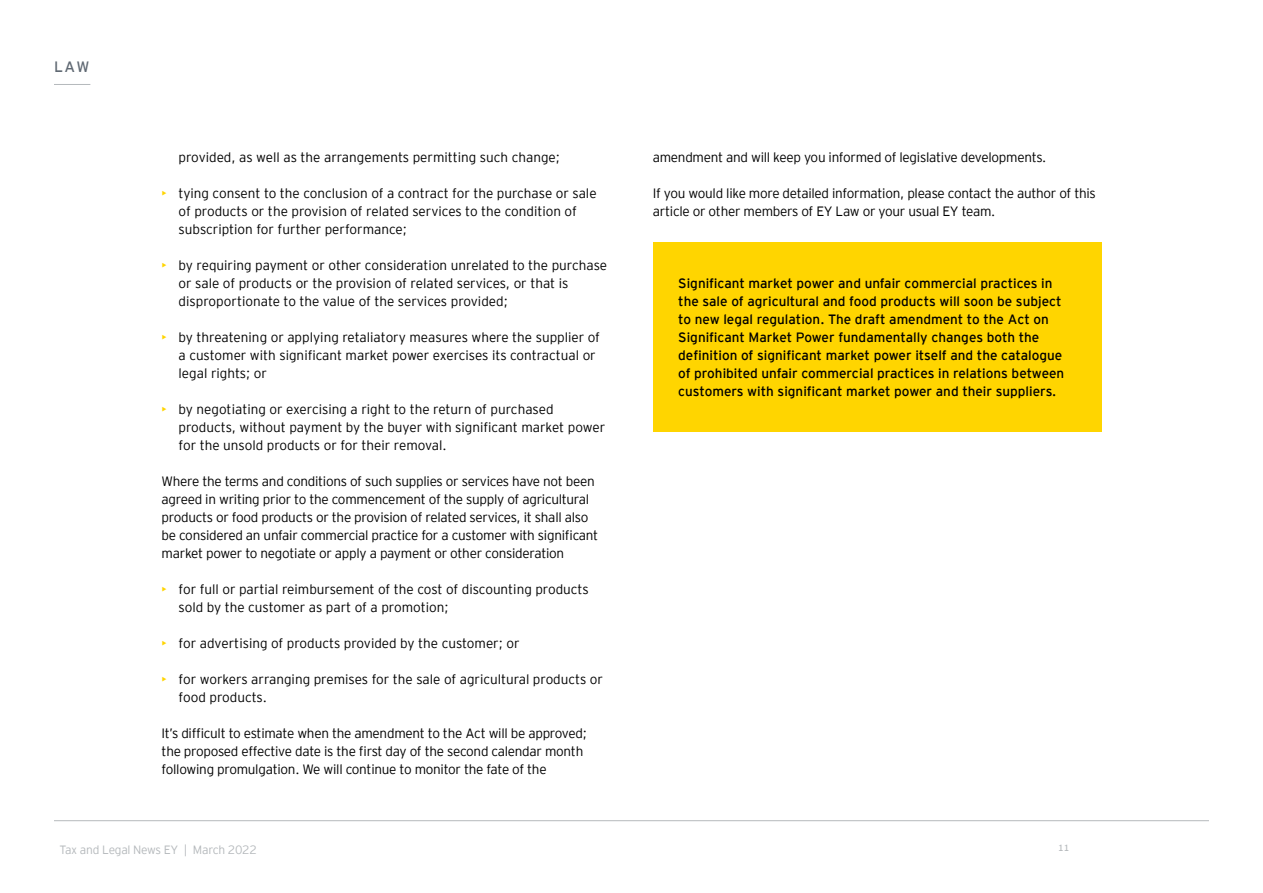
<style>
.page{position:relative;width:1263px;height:893px;background:#fff}
.page>*{position:absolute;margin:0;border:0;box-sizing:border-box;transform-origin:0 0}
.t1{font:15px "EY Interstate";color:#606973}
.t2{font:300 13.5px/18px "EY Interstate";color:#000}
.t3{font:300 13.5px/18px "EY Interstate";letter-spacing:-.02em;color:#000}
.t4{font:13.5px/18px "EY Interstate";color:#000}
.t5{font:300 12px "EY Interstate";letter-spacing:-.02em;color:#b5b9bc}
.t6{font:9px "EY Interstate";color:#b5b9bc}
.s1{color:#ffd500}
</style>
<div class="page">
<hr style="left:54px;top:820px;width:1155px;height:1px;background:#b5b9bc">
<div style="left:653px;top:242px;width:448px;height:190px;background:#ffd500"></div>
<hr style="left:54px;top:84px;width:36px;height:1px;background:#b5b9bc">
<p class="t1" style="left:54px;top:56px;width:37px">LAW</p>
<p class="t2" style="left:179px;top:147px;width:383px">provided, as well as the arrangements permitting such change;</p>
<p class="t2" style="left:179px;top:183px;width:419px;text-indent:-17px"><span class="s1">•</span> tying consent to the conclusion of a contract for the purchase or sale of products or the provision of related services to the condition of subscription for further performance;</p>
<p class="t2" style="left:179px;top:255px;width:430px;text-indent:-17px"><span class="s1">•</span> by requiring payment or other consideration unrelated to the purchase or sale of products or the provision of related services, or that is disproportionate to the value of the services provided;</p>
<p class="t2" style="left:179px;top:327px;width:423px;text-indent:-17px"><span class="s1">•</span> by threatening or applying retaliatory measures where the supplier of a customer with significant market power exercises its contractual or legal rights; or</p>
<p class="t2" style="left:179px;top:399px;width:428px;text-indent:-17px"><span class="s1">•</span> by negotiating or exercising a right to the return of purchased products, without payment by the buyer with significant market power for the unsold products or for their removal.</p>
<p class="t3" style="left:162px;top:471px;width:438px">Where the terms and conditions of such supplies or services have not been agreed in writing prior to the commencement of the supply of agricultural products or food products or the provision of related services, it shall also be considered an unfair commercial practice for a customer with significant market power to negotiate or apply a payment or other consideration</p>
<p class="t2" style="left:179px;top:579px;width:412px;text-indent:-17px"><span class="s1">•</span> for full or partial reimbursement of the cost of discounting products sold by the customer as part of a promotion;</p>
<p class="t2" style="left:162px;top:633px;width:360px"><span class="s1">•</span> for advertising of products provided by the customer; or</p>
<p class="t2" style="left:179px;top:669px;width:426px;text-indent:-17px"><span class="s1">•</span> for workers arranging premises for the sale of agricultural products or food products.</p>
<p class="t3" style="left:162px;top:723px;width:427px">It’s difficult to estimate when the amendment to the Act will be approved; the proposed effective date is the first day of the second calendar month following promulgation. We will continue to monitor the fate of the</p>
<p class="t3" style="left:653px;top:147px;width:395px">amendment and will keep you informed of legislative developments.</p>
<p class="t3" style="left:653px;top:183px;width:445px">If you would like more detailed information, please contact the author of this article or other members of EY Law or your usual EY team.</p>
<p class="t4" style="left:678px;top:273px;width:388px">Significant market power and unfair commercial practices in the sale of agricultural and food products will soon be subject to new legal regulation. The draft amendment to the Act on Significant Market Power fundamentally changes both the definition of significant market power itself and the catalogue of prohibited unfair commercial practices in relations between customers with significant market power and their suppliers.</p>
<p class="t5" style="left:60px;top:841px;width:199px">Tax and Legal News EY | March 2022</p>
<p class="t6" style="left:1058px;top:842px;width:12px">11</p>
</div>
